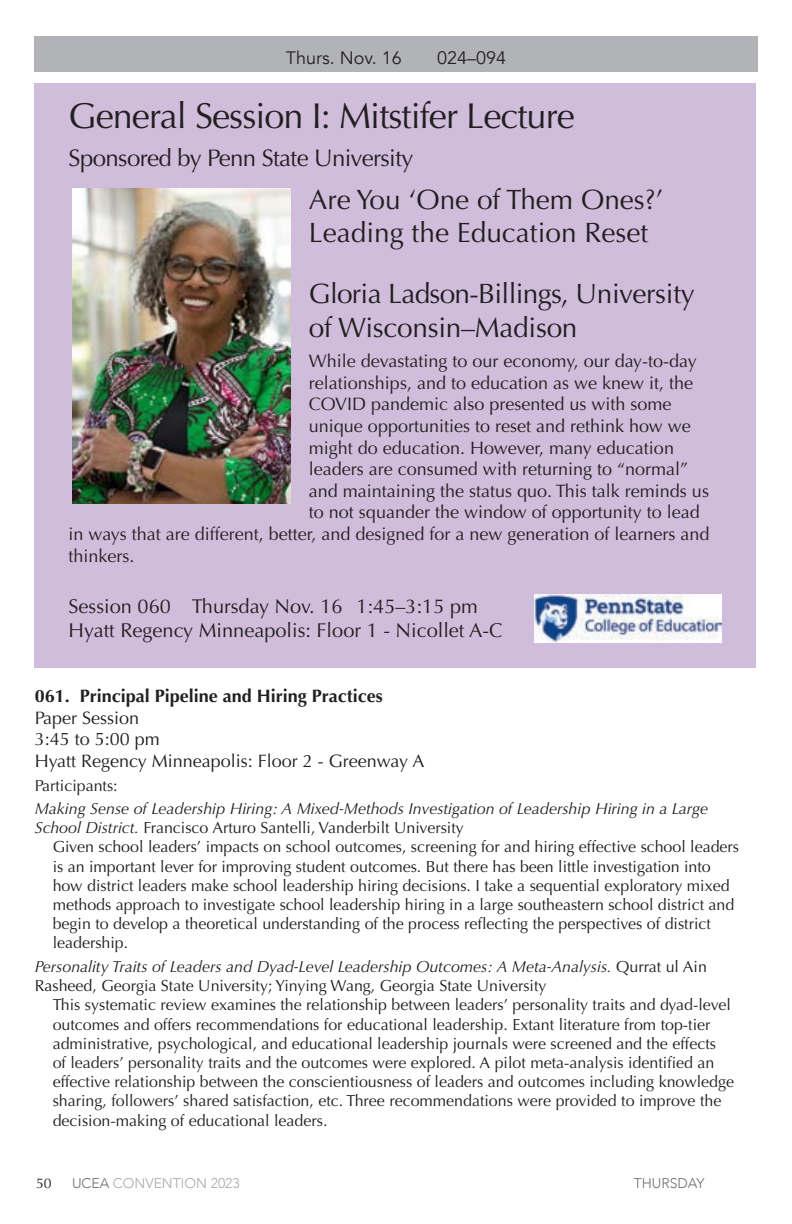
<style>
.page{position:relative;width:792px;height:1224px;background:#fff}
.page>*{position:absolute;margin:0;border:0;box-sizing:border-box;transform-origin:0 0}
.General_Session_session{font:36px "Optima";letter-spacing:-.025em;color:#231f20}
.General_Session_session-2{font:28px/33.6px "Optima";letter-spacing:-.01em;color:#231f20}
.General_Session_session-3{font:24px "Optima";letter-spacing:-.025em;color:#231f20}
.Paragraph_Style_5__session_subheads{font:20px "Optima";color:#231f20}
.General_Session_event_specifics{font:20px "Optima";color:#231f20}
.Paragraph_Style_3__text{font:18px "Optima";color:#231f20}
.Paragraph_Style_5__session_subheads-2{font:18px "Optima";color:#231f20}
.Paragraph_Style_2__Session_head{font:700 18px "Optima";color:#231f20}
.t1{font:18px "Avenir";color:#231f20}
.Paragraph_Style_4__names{font:16px/19.2px "Optima";color:#231f20}
.Paragraph_Style_3__text-2{font:16px/19.2px "Optima";color:#231f20}
.Paragraph_Style_3__text-3{font:italic 16px/19.2px "Optima";color:#231f20}
.t2{font:300 14px "Avenir";color:#a8a9ad}
.t3{font:300 14px "Avenir";color:#6c6d70}
.t4{font:14px "Optima";color:#231f20}
.s1{font-style:normal}
.s2{font-style:italic}
.s3{color:#6c6d70}
</style>
<div class="page">
<div style="left:34px;top:36px;width:724px;height:36px;background:#b2b3b7"></div>
<div style="left:34px;top:83px;width:722px;height:585px;background:#d0bddb"></div>
<img style="left:73px;top:189px;width:218px;height:315px">
<img style="left:534px;top:594px;width:188px;height:49px">
<p class="t1" style="left:286px;top:47px;width:118px">Thurs. Nov. 16</p>
<p class="t1" style="left:437px;top:47px;width:71px">024–094</p>
<p class="General_Session_session" style="left:69px;top:95px;width:508px">General Session I: Mitstifer Lecture</p>
<p class="General_Session_session-3" style="left:69px;top:144px;width:346px">Sponsored by Penn State University</p>
<p class="General_Session_session-2" style="left:309px;top:183px;width:356px">Are You ‘One of Them Ones?’<br>Leading the Education Reset</p>
<p class="General_Session_session-2" style="left:309px;top:277px;width:387px">Gloria Ladson-Billings, University of Wisconsin–Madison</p>
<p class="Paragraph_Style_3__text" style="left:309px;top:351px;width:389px">While devastating to our economy, our day-to-day</p>
<p class="Paragraph_Style_3__text" style="left:309px;top:372px;width:386px">relationships, and to education as we knew it, the</p>
<p class="Paragraph_Style_3__text" style="left:309px;top:394px;width:364px">COVID pandemic also presented us with some</p>
<p class="Paragraph_Style_3__text" style="left:309px;top:416px;width:383px">unique opportunities to reset and rethink how we</p>
<p class="Paragraph_Style_3__text" style="left:309px;top:437px;width:367px">might do education. However, many education</p>
<p class="Paragraph_Style_3__text" style="left:309px;top:459px;width:381px">leaders are consumed with returning to “normal”</p>
<p class="Paragraph_Style_3__text" style="left:309px;top:480px;width:402px">and maintaining the status quo. This talk reminds us</p>
<p class="Paragraph_Style_3__text" style="left:309px;top:502px;width:393px">to not squander the window of opportunity to lead</p>
<p class="Paragraph_Style_3__text" style="left:69px;top:524px;width:642px">in ways that are different, better, and designed for a new generation of learners and</p>
<p class="Paragraph_Style_3__text" style="left:69px;top:545px;width:68px">thinkers.</p>
<p class="General_Session_event_specifics" style="left:69px;top:594px;width:411px">Session 060 Thursday Nov. 16 1:45–3:15 pm</p>
<p class="Paragraph_Style_5__session_subheads" style="left:69px;top:618px;width:436px">Hyatt Regency Minneapolis: Floor 1 - Nicollet A-C</p>
<p class="Paragraph_Style_2__Session_head" style="left:35px;top:686px;width:349px">061. Principal Pipeline and Hiring Practices</p>
<p class="Paragraph_Style_5__session_subheads-2" style="left:35px;top:707px;width:106px">Paper Session</p>
<p class="Paragraph_Style_5__session_subheads-2" style="left:35px;top:729px;width:127px">3:45 to 5:00 pm</p>
<p class="Paragraph_Style_5__session_subheads-2" style="left:35px;top:751px;width:391px">Hyatt Regency Minneapolis: Floor 2 - Greenway A</p>
<p class="Paragraph_Style_3__text-2" style="left:35px;top:776px;width:85px">Participants:</p>
<p class="Paragraph_Style_3__text-3" style="left:35px;top:799px;width:675px">Making Sense of Leadership Hiring: A Mixed-Methods Investigation of Leadership Hiring in a Large<br>School District. <span class="s1">Francisco Arturo Santelli, Vanderbilt University</span></p>
<p class="Paragraph_Style_4__names" style="left:53px;top:838px;width:688px">Given school leaders’ impacts on school outcomes, screening for and hiring effective school leaders is an important lever for improving student outcomes. But there has been little investigation into how district leaders make school leadership hiring decisions. I take a sequential exploratory mixed methods approach to investigate school leadership hiring in a large southeastern school district and begin to develop a theoretical understanding of the process reflecting the perspectives of district leadership.</p>
<p class="Paragraph_Style_3__text-2" style="left:35px;top:957px;width:674px"><span class="s2">Personality Traits of Leaders and Dyad-Level Leadership Outcomes: A Meta-Analysis.</span> Qurrat ul Ain<br>Rasheed, Georgia State University; Yinying Wang, Georgia State University</p>
<p class="Paragraph_Style_4__names" style="left:53px;top:996px;width:683px">This systematic review examines the relationship between leaders’ personality traits and dyad-level outcomes and offers recommendations for educational leadership. Extant literature from top-tier administrative, psychological, and educational leadership journals were screened and the effects<br>of leaders’ personality traits and the outcomes were explored. A pilot meta-analysis identified an effective relationship between the conscientiousness of leaders and outcomes including knowledge sharing, followers’ shared satisfaction, etc. Three recommendations were provided to improve the decision-making of educational leaders.</p>
<p class="t4" style="left:36px;top:1175px;width:17px">50</p>
<p class="t2" style="left:72px;top:1175px;width:169px"><span class="s3">UCEA</span> CONVENTION 2023</p>
<p class="t3" style="left:634px;top:1175px;width:72px">THURSDAY</p>
</div>
